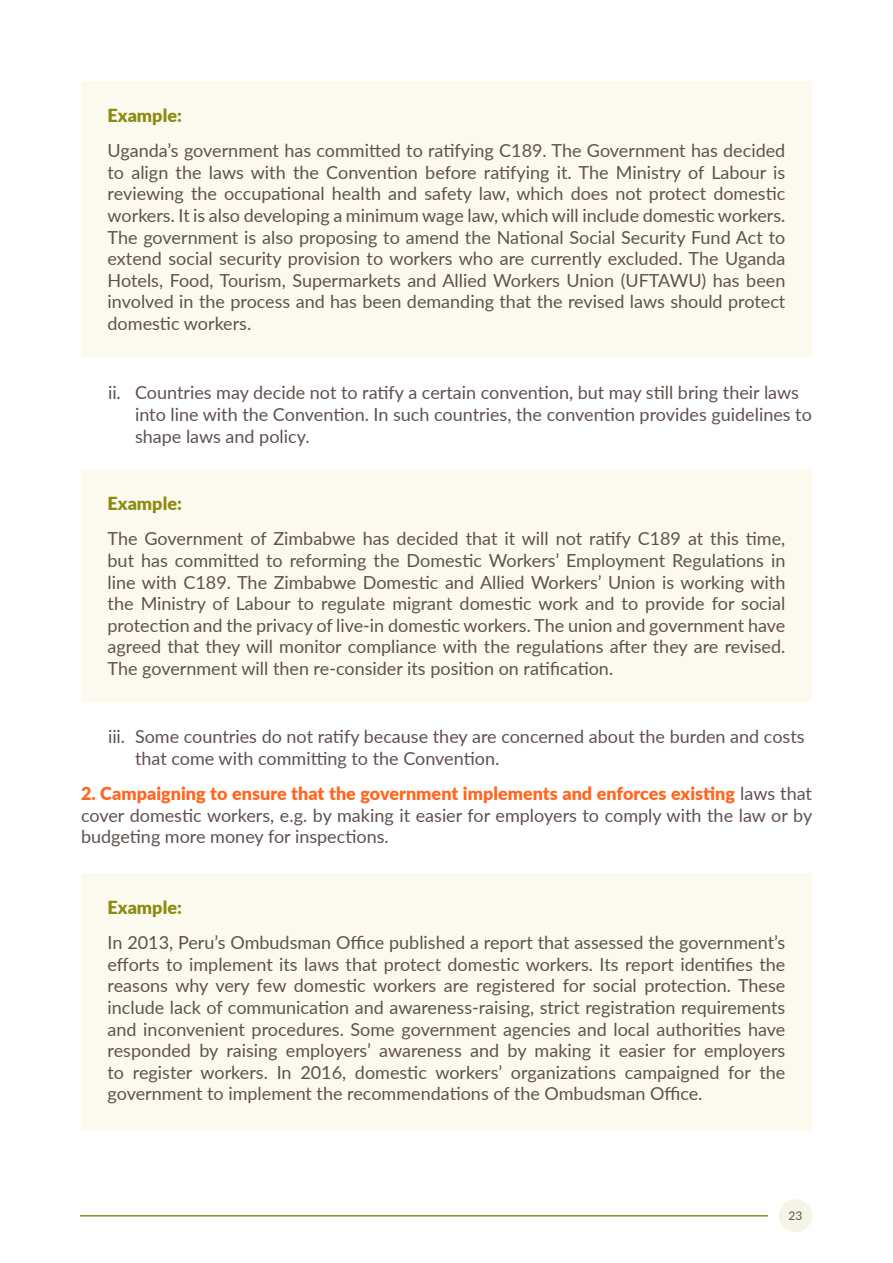
<style>
.page{position:relative;width:893px;height:1263px;background:#fff}
.page>*{position:absolute;margin:0;border:0;box-sizing:border-box;transform-origin:0 0}
.t1{font:18px/21.6px "Lato";color:#60514f;text-align:justify}
.t2{font:900 18px "Lato";color:#8c8c12}
.t3{font:12px "Lato";color:#60514f}
.s1{font-weight:900;color:#ff661f}
</style>
<div class="page">
<div style="left:779px;top:1199px;width:33px;height:33px;background:#f4f4e7;border-radius:50%"></div>
<hr style="left:80px;top:1215px;width:688px;height:1px;background:#8c8c12">
<div style="left:81px;top:873px;width:731px;height:257px;background:#fcfaee"></div>
<div style="left:81px;top:469px;width:731px;height:233px;background:#fcfaee"></div>
<div style="left:81px;top:81px;width:731px;height:276px;background:#fcfaee"></div>
<p class="t2" style="left:108px;top:102px;width:76px">Example:</p>
<p class="t1" style="left:108px;top:139px;width:679px">Uganda’s government has committed to ratifying C189. The Government has decided to align the laws with the Convention before ratifying it. The Ministry of Labour is reviewing the occupational health and safety law, which does not protect domestic workers. It is also developing a minimum wage law, which will include domestic workers.<br>The government is also proposing to amend the National Social Security Fund Act to extend social security provision to workers who are currently excluded. The Uganda Hotels, Food, Tourism, Supermarkets and Allied Workers Union (UFTAWU) has been involved in the process and has been demanding that the revised laws should protect domestic workers.</p>
<p class="t1" style="left:135px;top:381px;width:678px;text-align:left;text-indent:-27px">ii. Countries may decide not to ratify a certain convention, but may still bring their laws into line with the Convention. In such countries, the convention provides guidelines to shape laws and policy.</p>
<p class="t2" style="left:108px;top:490px;width:76px">Example:</p>
<p class="t1" style="left:108px;top:527px;width:679px">The Government of Zimbabwe has decided that it will not ratify C189 at this time, but has committed to reforming the Domestic Workers’ Employment Regulations in line with C189. The Zimbabwe Domestic and Allied Workers’ Union is working with the Ministry of Labour to regulate migrant domestic work and to provide for social protection and the privacy of live-in domestic workers. The union and government have agreed that they will monitor compliance with the regulations after they are revised.<br>The government will then re-consider its position on ratification.</p>
<p class="t1" style="left:135px;top:725px;width:671px;text-indent:-27px">iii. Some countries do not ratify because they are concerned about the burden and costs that come with committing to the Convention.</p>
<p class="t1" style="left:81px;top:782px;width:733px"><span class="s1">2. Campaigning to ensure that the government implements and enforces existing</span> laws that cover domestic workers, e.g. by making it easier for employers to comply with the law or by budgeting more money for inspections.</p>
<p class="t2" style="left:108px;top:894px;width:76px">Example:</p>
<p class="t1" style="left:108px;top:931px;width:679px">In 2013, Peru’s Ombudsman Office published a report that assessed the government’s efforts to implement its laws that protect domestic workers. Its report identifies the reasons why very few domestic workers are registered for social protection. These include lack of communication and awareness-raising, strict registration requirements and inconvenient procedures. Some government agencies and local authorities have responded by raising employers’ awareness and by making it easier for employers to register workers. In 2016, domestic workers’ organizations campaigned for the government to implement the recommendations of the Ombudsman Office.</p>
<p class="t3" style="left:788px;top:1207px;width:15px">23</p>
</div>
